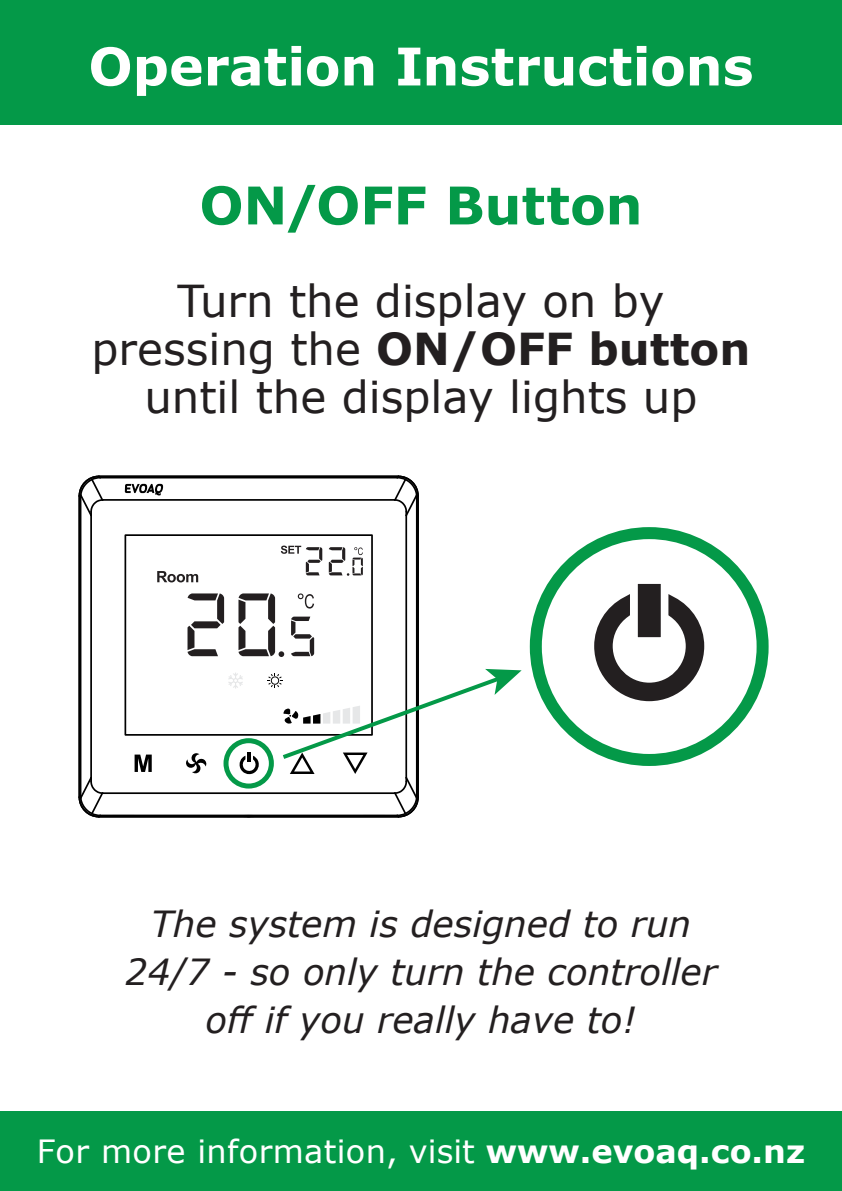
<style>
.page{position:relative;width:842px;height:1191px;background:#fff}
.page>*{position:absolute;margin:0;border:0;box-sizing:border-box;transform-origin:0 0}
.t1{font:700 52px "Verdana";color:#fff}
.t2{font:700 52px "Verdana";letter-spacing:-.005em;color:#049948}
.t3{font:44px/48px "Verdana";color:#231f20;text-align:center}
.t4{font:italic 36px/48px "Verdana";color:#231f20;text-align:center}
.t5{font:32px "Verdana";letter-spacing:.01em;color:#fff}
.s1{font-weight:700}
</style>
<div class="page">
<div style="left:0;top:0;width:842px;height:125px;background:#049948"></div>
<div style="left:0;top:1111px;width:842px;height:80px;background:#049948"></div>
<div style="left:223px;top:738px;width:51px;height:50px;border:5px solid #049948;border-radius:50%"></div>
<div style="left:638px;top:584px;width:22px;height:53px;background:#231f20"></div>
<svg style="left:594px;top:587px;width:111px;height:115px"></svg>
<div style="left:530px;top:527px;width:239px;height:239px;border:12px solid #049948;border-radius:50%"></div>
<hr style="left:100px;top:814px;width:297px;height:2px;background:#000">
<hr style="left:103px;top:792px;width:291px;height:2px;background:#000">
<hr style="left:100px;top:477px;width:297px;height:1px;background:#000">
<hr style="left:103px;top:499px;width:291px;height:2px;background:#000">
<hr style="left:416px;top:497px;width:2px;height:299px;background:#000">
<hr style="left:405px;top:515px;width:2px;height:262px;background:#000">
<hr style="left:80px;top:497px;width:1px;height:299px;background:#000">
<hr style="left:90px;top:515px;width:2px;height:262px;background:#000">
<div style="left:125px;top:534px;width:248px;height:201px;border:2px solid #000"></div>
<svg style="left:135px;top:754px;width:17px;height:18px"></svg>
<svg style="left:239px;top:755px;width:20px;height:20px"></svg>
<hr style="left:247px;top:752px;width:4px;height:10px;background:#000">
<svg style="left:186px;top:753px;width:21px;height:21px"></svg>
<svg style="left:78px;top:475px;width:27px;height:43px"></svg>
<svg style="left:78px;top:775px;width:27px;height:43px"></svg>
<svg style="left:393px;top:475px;width:26px;height:43px"></svg>
<hr style="left:417px;top:496px;width:2px;height:301px;background:#000">
<hr style="left:79px;top:496px;width:1px;height:301px;background:#000">
<hr style="left:99px;top:816px;width:299px;height:1px;background:#000">
<svg style="left:241px;top:814px;width:14px;height:4px"></svg>
<hr style="left:99px;top:475px;width:299px;height:2px;background:#000">
<svg style="left:125px;top:484px;width:39px;height:11px"></svg>
<svg style="left:157px;top:571px;width:41px;height:11px"></svg>
<svg style="left:188px;top:593px;width:36px;height:63px"></svg>
<svg style="left:291px;top:616px;width:23px;height:40px"></svg>
<svg style="left:298px;top:593px;width:16px;height:15px"></svg>
<svg style="left:238px;top:593px;width:46px;height:64px"></svg>
<svg style="left:281px;top:545px;width:41px;height:30px"></svg>
<svg style="left:329px;top:547px;width:34px;height:29px"></svg>
<svg style="left:228px;top:673px;width:15px;height:15px"></svg>
<svg style="left:268px;top:669px;width:254px;height:149px"></svg>
<h1 class="t1" style="left:88px;top:30px;width:667px">Operation Instructions</h1>
<h1 class="t2" style="left:199px;top:169px;width:445px">ON/OFF Button</h1>
<p class="t3" style="left:92px;top:276px;width:660px">Turn the display on by pressing the <span class="s1">ON/OFF button </span>until the display lights up</p>
<p class="t4" style="left:125px;top:899px;width:593px">The system is designed to run<br>24/7 - so only turn the controller off if you really have to!</p>
<p class="t5" style="left:37px;top:1129px;width:770px">For more information, visit <span class="s1">www.evoaq.co.nz</span></p>
</div>
